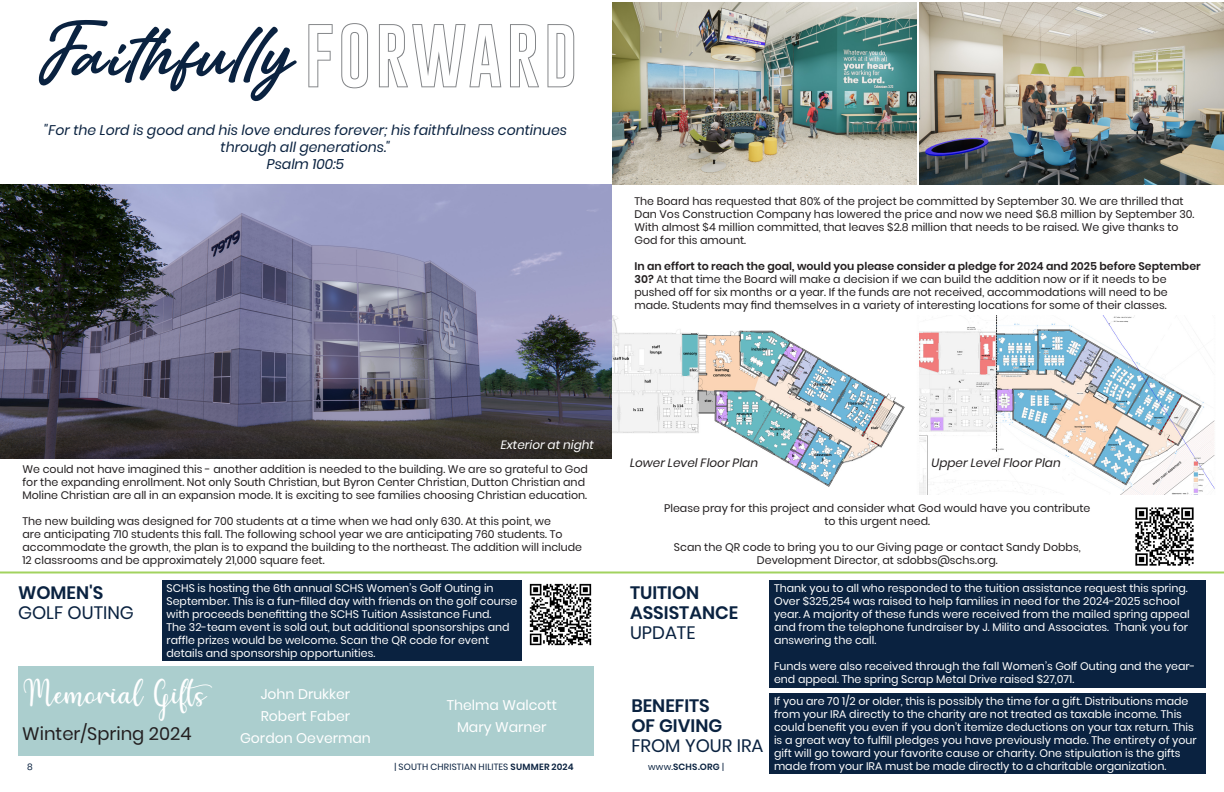
<style>
.page{position:relative;width:1224px;height:792px;background:#fff}
.page>*{position:absolute;margin:0;border:0;box-sizing:border-box;transform-origin:0 0}
._80pt_Size_Align_Left{font:65px "Amertha PERSONALUSEONLY";letter-spacing:.035em;color:#0a2240}
._80pt_Size_Align_Left-2{font:65px "Gobold Hollow";letter-spacing:.05em;color:#808285}
.Headline___All_Caps__60pt__centered{font:34px "Hello";color:#fff}
.Headline___All_Caps__60pt__centered-2{font:600 18px "Poppins";color:#0a2240}
.Headline___All_Caps__60pt__centered-3{font:18px "Poppins";color:#0a2240}
.Headline___All_Caps__60pt__centered-4{font:18px "Poppins";color:#231f20}
.Headline___All_Caps__60pt__centered-5{font:italic 14px/17px "Poppins";color:#0a2240;text-align:center}
.Headline___All_Caps__60pt__centered-6{font:14px "Poppins";color:#fff}
.Headline___All_Caps__60pt__centered-7{font:italic 12px "Poppins";color:#231f20}
.Headline___All_Caps__60pt__centered-8{font:italic 12px "Poppins";color:#fff}
.Headline___All_Caps__60pt__centered-9{font:11px/13px "Poppins";color:#231f20}
.Headline___All_Caps__60pt__centered-10{font:11px/13px "Poppins";color:#fff}
.t1{font:9px "Poppins";letter-spacing:.015em;color:#0a2240}
.MASTER_PAGE___Magazine_Title_left_aligne{font:600 9px "Poppins";letter-spacing:.02em;color:#0a2240}
.s1{font-weight:600}
.s2{font-weight:400}
</style>
<div class="page">
<div style="left:18px;top:666px;width:576px;height:90px;background:#abcece"></div>
<img style="left:0;top:184px;width:612px;height:275px">
<div style="left:770px;top:580px;width:436px;height:108px;background:#0a2240"></div>
<div style="left:162px;top:580px;width:360px;height:82px;background:#0a2240"></div>
<img style="left:529px;top:583px;width:63px;height:63px">
<img style="left:612px;top:315px;width:603px;height:179px">
<img style="left:612px;top:2px;width:305px;height:183px">
<img style="left:919px;top:2px;width:305px;height:183px">
<hr style="left:0;top:572px;width:1224px;height:2px;background:#a2d35f">
<img style="left:1135px;top:507px;width:59px;height:59px">
<div style="left:770px;top:693px;width:436px;height:81px;background:#0a2240"></div>
<p class="_80pt_Size_Align_Left" style="left:36px;top:-1px;width:259px">Faithfully</p>
<p class="_80pt_Size_Align_Left-2" style="left:304px;top:14px;width:275px">FORWARD</p>
<p class="Headline___All_Caps__60pt__centered-5" style="left:44px;top:122px;width:524px">"For the Lord is good and his love endures forever; his faithfulness continues through all generations."</p>
<p class="Headline___All_Caps__60pt__centered-5" style="left:267px;top:156px;width:79px">Psalm 100:5</p>
<p class="Headline___All_Caps__60pt__centered-9" style="left:634px;top:195px;width:551px">The Board has requested that 80% of the project be committed by September 30. We are thrilled that</p>
<p class="Headline___All_Caps__60pt__centered-9" style="left:634px;top:208px;width:562px">Dan Vos Construction Company has lowered the price and now we need $6.8 million by September 30.</p>
<p class="Headline___All_Caps__60pt__centered-9" style="left:634px;top:221px;width:546px">With almost $4 million committed, that leaves $2.8 million that needs to be raised. We give thanks to</p>
<p class="Headline___All_Caps__60pt__centered-9" style="left:634px;top:234px;width:113px">God for this amount.</p>
<p class="Headline___All_Caps__60pt__centered-9" style="left:634px;top:260px;width:568px"><span class="s1">In an effort to reach the goal, would you please consider a pledge for 2024 and 2025 before September 30?</span> At that time the Board will make a decision if we can build the addition now or if it needs to be pushed off for six months or a year. If the funds are not received, accommodations will need to be made. Students may find themselves in a variety of interesting locations for some of their classes.</p>
<p class="Headline___All_Caps__60pt__centered-8" style="left:501px;top:438px;width:95px">Exterior at night</p>
<p class="Headline___All_Caps__60pt__centered-9" style="left:22px;top:463px;width:567px">We could not have imagined this - another addition is needed to the building. We are so grateful to God for the expanding enrollment. Not only South Christian, but Byron Center Christian, Dutton Christian and<br>Moline Christian are all in an expansion mode. It is exciting to see families choosing Christian education.</p>
<p class="Headline___All_Caps__60pt__centered-9" style="left:22px;top:515px;width:561px">The new building was designed for 700 students at a time when we had only 630. At this point, we<br>are anticipating 710 students this fall. The following school year we are anticipating 760 students. To accommodate the growth, the plan is to expand the building to the northeast. The addition will include 12 classrooms and be approximately 21,000 square feet.</p>
<p class="Headline___All_Caps__60pt__centered-7" style="left:630px;top:456px;width:130px">Lower Level Floor Plan</p>
<p class="Headline___All_Caps__60pt__centered-7" style="left:932px;top:456px;width:131px">Upper Level Floor Plan</p>
<p class="Headline___All_Caps__60pt__centered-9" style="left:664px;top:501px;width:428px">Please pray for this project and consider what God would have you contribute</p>
<p class="Headline___All_Caps__60pt__centered-9" style="left:825px;top:514px;width:107px">to this urgent need.</p>
<p class="Headline___All_Caps__60pt__centered-9" style="left:674px;top:540px;width:408px">Scan the QR code to bring you to our Giving page or contact Sandy Dobbs,</p>
<p class="Headline___All_Caps__60pt__centered-9" style="left:757px;top:553px;width:242px">Development Director, at sdobbs@schs.org.</p>
<p class="Headline___All_Caps__60pt__centered-2" style="left:18px;top:583px;width:87px">WOMEN'S</p>
<p class="Headline___All_Caps__60pt__centered-3" style="left:18px;top:603px;width:117px">GOLF OUTING</p>
<p class="Headline___All_Caps__60pt__centered-10" style="left:166px;top:582px;width:353px">SCHS is hosting the 6th annual SCHS Women’s Golf Outing in September. This is a fun-filled day with friends on the golf course with proceeds benefitting the SCHS Tuition Assistance Fund.<br>The 32-team event is sold out, but additional sponsorships and raffle prizes would be welcome. Scan the QR code for event details and sponsorship opportunities.</p>
<p class="Headline___All_Caps__60pt__centered" style="left:22px;top:676px;width:195px">Memorial Gifts</p>
<p class="Headline___All_Caps__60pt__centered-4" style="left:22px;top:724px;width:171px">Winter/Spring 2024</p>
<p class="Headline___All_Caps__60pt__centered-6" style="left:261px;top:686px;width:91px">John Drukker</p>
<p class="Headline___All_Caps__60pt__centered-6" style="left:261px;top:708px;width:91px">Robert Faber</p>
<p class="Headline___All_Caps__60pt__centered-6" style="left:240px;top:730px;width:132px">Gordon Oeverman</p>
<p class="Headline___All_Caps__60pt__centered-6" style="left:447px;top:697px;width:112px">Thelma Walcott</p>
<p class="Headline___All_Caps__60pt__centered-6" style="left:457px;top:719px;width:91px">Mary Warner</p>
<p class="Headline___All_Caps__60pt__centered-2" style="left:630px;top:583px;width:71px">TUITION</p>
<p class="Headline___All_Caps__60pt__centered-2" style="left:630px;top:603px;width:110px">ASSISTANCE</p>
<p class="Headline___All_Caps__60pt__centered-3" style="left:630px;top:623px;width:67px">UPDATE</p>
<p class="Headline___All_Caps__60pt__centered-2" style="left:631px;top:695px;width:80px">BENEFITS</p>
<p class="Headline___All_Caps__60pt__centered-2" style="left:631px;top:715px;width:92px">OF GIVING</p>
<p class="Headline___All_Caps__60pt__centered-3" style="left:631px;top:735px;width:134px">FROM YOUR IRA</p>
<p class="t1" style="left:27px;top:762px;width:7px">8</p>
<p class="t1" style="left:394px;top:762px;width:181px">| SOUTH CHRISTIAN HILITES <span class="s1">SUMMER 2024</span></p>
<p class="MASTER_PAGE___Magazine_Title_left_aligne" style="left:648px;top:762px;width:78px"><span class="s2">www.</span>SCHS.ORG <span class="s2">|</span></p>
<p class="Headline___All_Caps__60pt__centered-10" style="left:774px;top:582px;width:417px">Thank you to all who responded to the tuition assistance request this spring.<br>Over $325,254 was raised to help families in need for the 2024-2025 school year. A majority of these funds were received from the mailed spring appeal and from the telephone fundraiser by J. Milito and Associates. Thank you for answering the call.</p>
<p class="Headline___All_Caps__60pt__centered-10" style="left:774px;top:660px;width:423px">Funds were also received through the fall Women’s Golf Outing and the year&shy;end appeal. The spring Scrap Metal Drive raised $27,071.</p>
<p class="Headline___All_Caps__60pt__centered-10" style="left:774px;top:694px;width:424px">If you are 70 1/2 or older, this is possibly the time for a gift. Distributions made from your IRA directly to the charity are not treated as taxable income. This could benefit you even if you don’t itemize deductions on your tax return. This is a great way to fulfill pledges you have previously made. The entirety of your gift will go toward your favorite cause or charity. One stipulation is the gifts made from your IRA must be made directly to a charitable organization.</p>
</div>
